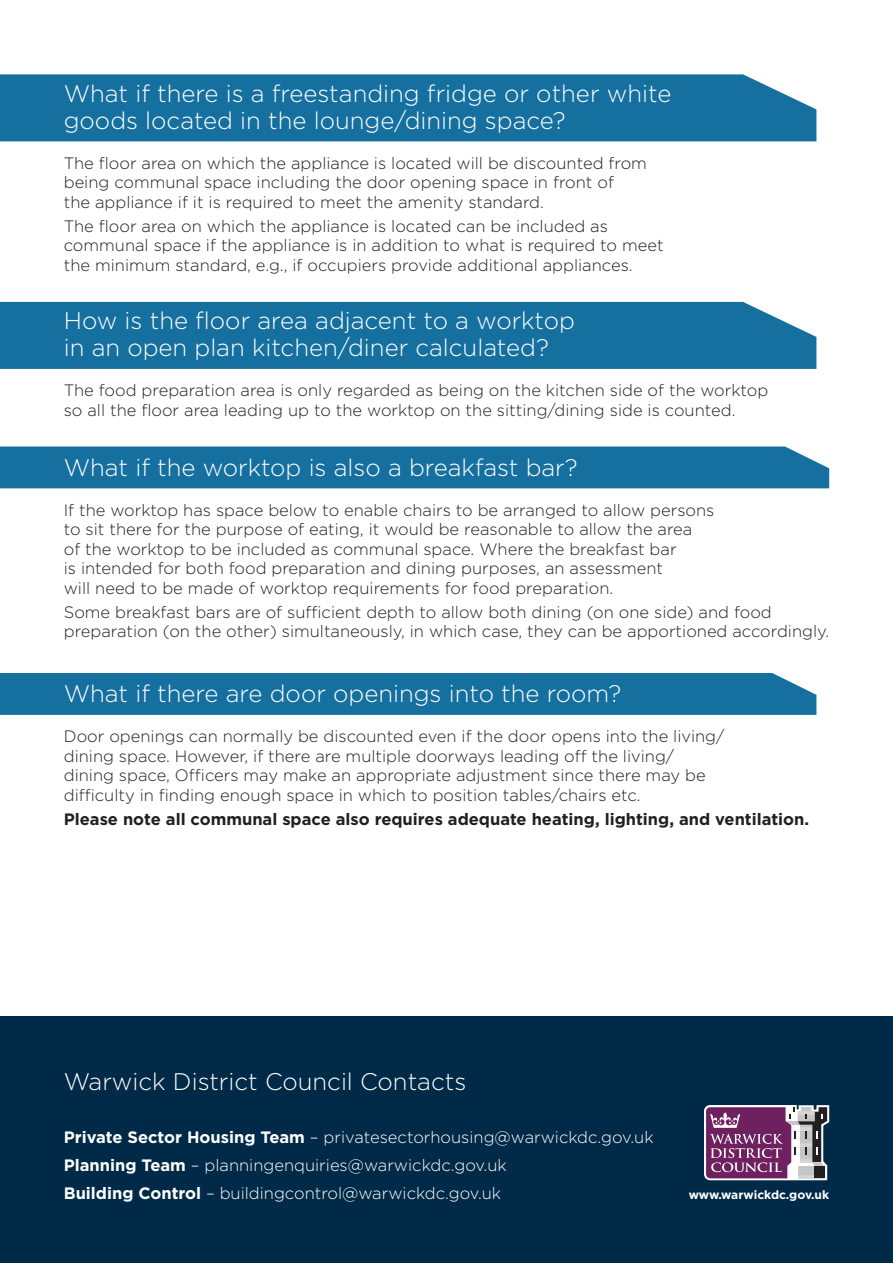
<style>
.page{position:relative;width:893px;height:1263px;background:#fff}
.page>*{position:absolute;margin:0;border:0;box-sizing:border-box;transform-origin:0 0}
.t1{font:300 24px/27px "Gotham";color:#fff}
.t2{font:300 16.5px/19.5px "Gotham";color:#231f20}
.t3{font:300 16.5px "Gotham";color:#fff}
.t4{font:700 16.5px "Gotham";color:#231f20}
.t5{font:700 12px "Gotham";color:#fff}
.s1{font-weight:700}
</style>
<div class="page">
<div style="left:0;top:673px;width:816px;height:42px;background:#1570a0"></div>
<div style="left:0;top:74px;width:816px;height:67px;background:#1570a0"></div>
<div style="left:0;top:302px;width:816px;height:67px;background:#1570a0"></div>
<div style="left:0;top:446px;width:829px;height:42px;background:#1570a0"></div>
<div style="left:0;top:1016px;width:893px;height:247px;background:#002a47"></div>
<svg style="left:704px;top:1105px;width:126px;height:76px;background:#8f6689"></svg>
<p class="t1" style="left:64px;top:79px;width:609px">What if there is a freestanding fridge or other white goods located in the lounge/dining space?</p>
<p class="t2" style="left:64px;top:153px;width:585px">The floor area on which the appliance is located will be discounted from being communal space including the door opening space in front of<br>the appliance if it is required to meet the amenity standard.</p>
<p class="t2" style="left:64px;top:216px;width:601px">The floor area on which the appliance is located can be included as communal space if the appliance is in addition to what is required to meet the minimum standard, e.g., if occupiers provide additional appliances.</p>
<p class="t1" style="left:64px;top:307px;width:513px">How is the floor area adjacent to a worktop in an open plan kitchen/diner calculated?</p>
<p class="t2" style="left:64px;top:381px;width:706px">The food preparation area is only regarded as being on the kitchen side of the worktop so all the floor area leading up to the worktop on the sitting/dining side is counted.</p>
<p class="t1" style="left:64px;top:453px;width:515px">What if the worktop is also a breakfast bar?</p>
<p class="t2" style="left:64px;top:500px;width:652px">If the worktop has space below to enable chairs to be arranged to allow persons to sit there for the purpose of eating, it would be reasonable to allow the area<br>of the worktop to be included as communal space. Where the breakfast bar<br>is intended for both food preparation and dining purposes, an assessment<br>will need to be made of worktop requirements for food preparation.</p>
<p class="t2" style="left:64px;top:602px;width:767px">Some breakfast bars are of sufficient depth to allow both dining (on one side) and food preparation (on the other) simultaneously, in which case, they can be apportioned accordingly.</p>
<p class="t1" style="left:64px;top:680px;width:559px">What if there are door openings into the room?</p>
<p class="t2" style="left:64px;top:727px;width:662px">Door openings can normally be discounted even if the door opens into the living/ dining space. However, if there are multiple doorways leading off the living/ dining space, Officers may make an appropriate adjustment since there may be difficulty in finding enough space in which to position tables/chairs etc.</p>
<p class="t4" style="left:64px;top:809px;width:747px">Please note all communal space also requires adequate heating, lighting, and ventilation.</p>
<p class="t1" style="left:64px;top:1068px;width:404px">Warwick District Council Contacts</p>
<p class="t3" style="left:64px;top:1128px;width:591px"><span class="s1">Private Sector Housing Team</span> – privatesectorhousing@warwickdc.gov.uk</p>
<p class="t3" style="left:64px;top:1156px;width:444px"><span class="s1">Planning Team</span> – planningenquiries@warwickdc.gov.uk</p>
<p class="t3" style="left:64px;top:1184px;width:439px"><span class="s1">Building Control</span> – buildingcontrol@warwickdc.gov.uk</p>
<p class="t5" style="left:689px;top:1188px;width:142px">www.warwickdc.gov.uk</p>
</div>
